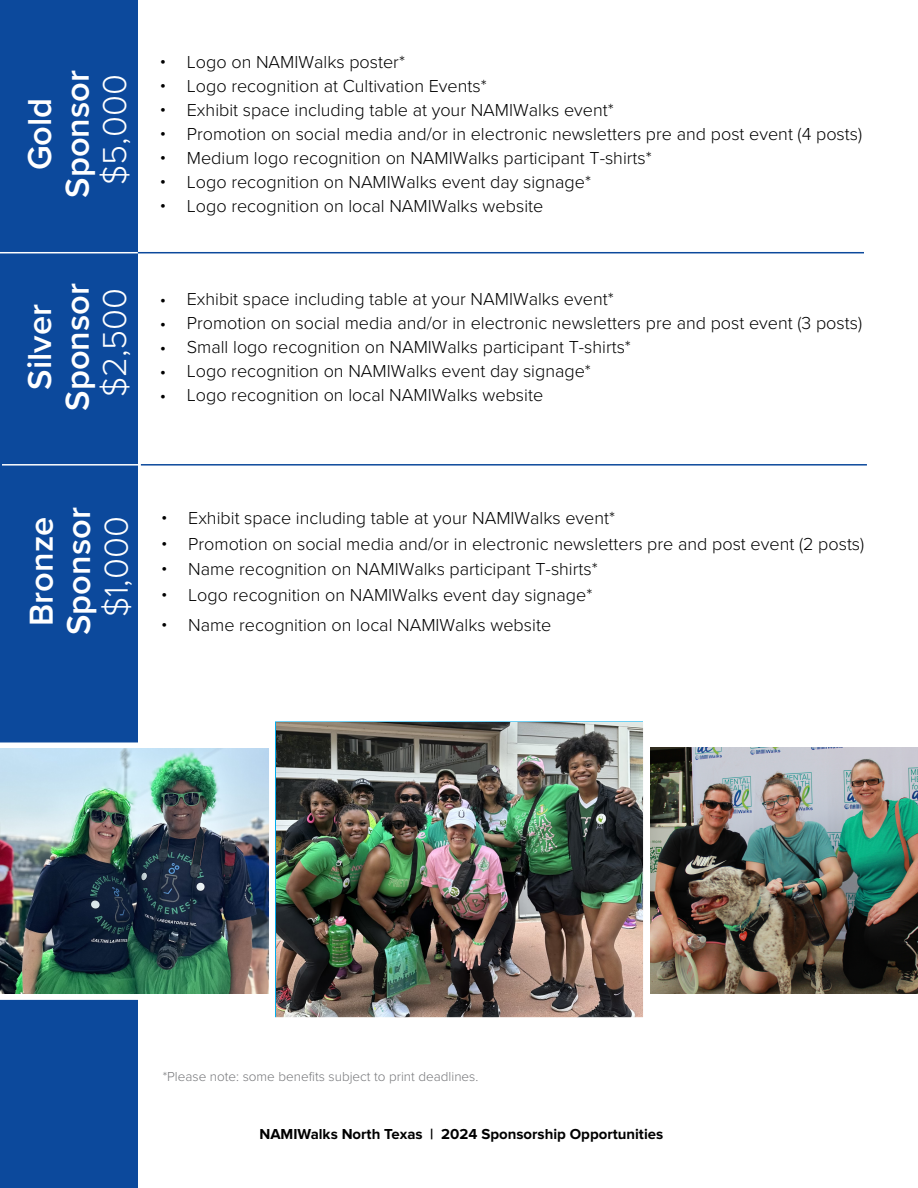
<style>
.page{position:relative;width:918px;height:1188px;background:#fff}
.page>*{position:absolute;margin:0;border:0;box-sizing:border-box;transform-origin:0 0}
.t1{font:600 34.35px/37.5px "Proxima Nova";color:#fff;text-align:center}
.t2{font:300 34.35px "Proxima Nova";color:#fff}
.t3{font:300 18px "Proxima Nova";color:#000}
.t4{font:700 15px "Proxima Nova";color:#000}
.t5{font:300 13.5px "Proxima Nova";color:#77787b}
</style>
<div class="page">
<div style="left:0;top:0;width:138px;height:593px;background:#0c499c"></div>
<div style="left:0;top:561px;width:138px;height:627px;background:#0c499c"></div>
<hr style="left:0;top:252px;width:138px;height:1px;background:#fff">
<hr style="left:138px;top:252px;width:726px;height:1px;background:#0c499c">
<div style="left:0;top:742px;width:917px;height:6px;background:#fff"></div>
<div style="left:0;top:994px;width:918px;height:6px;background:#fff"></div>
<img style="left:276px;top:723px;width:366px;height:294px">
<div style="left:268px;top:714px;width:382px;height:311px;border:7px solid #fff"></div>
<hr style="left:3px;top:464px;width:138px;height:2px;background:#fff">
<hr style="left:141px;top:464px;width:726px;height:2px;background:#0c499c">
<img style="left:0;top:749px;width:269px;height:245px">
<img style="left:651px;top:747px;width:267px;height:247px">
<h1 class="t1" style="left:20px;top:198px;width:129px;rotate:-90deg">Gold<br>Sponsor</h1>
<h1 class="t2" style="left:89px;top:185px;width:112px;rotate:-90deg">$5,000</h1>
<h1 class="t1" style="left:20px;top:411px;width:129px;rotate:-90deg">Silver<br>Sponsor</h1>
<h1 class="t2" style="left:89px;top:397px;width:111px;rotate:-90deg">$2,500</h1>
<p class="t3" style="left:160px;top:49px;width:247px">• Logo on NAMIWalks poster*</p>
<p class="t3" style="left:160px;top:73px;width:328px">• Logo recognition at Cultivation Events*</p>
<p class="t3" style="left:160px;top:97px;width:455px">• Exhibit space including table at your NAMIWalks event*</p>
<p class="t3" style="left:160px;top:121px;width:704px">• Promotion on social media and/or in electronic newsletters pre and post event (4 posts)</p>
<p class="t3" style="left:160px;top:145px;width:494px">• Medium logo recognition on NAMIWalks participant T-shirts*</p>
<p class="t3" style="left:160px;top:169px;width:433px">• Logo recognition on NAMIWalks event day signage*</p>
<p class="t3" style="left:160px;top:193px;width:385px">• Logo recognition on local NAMIWalks website</p>
<p class="t3" style="left:160px;top:286px;width:455px">• Exhibit space including table at your NAMIWalks event*</p>
<p class="t3" style="left:160px;top:310px;width:704px">• Promotion on social media and/or in electronic newsletters pre and post event (3 posts)</p>
<p class="t3" style="left:160px;top:334px;width:473px">• Small logo recognition on NAMIWalks participant T-shirts*</p>
<p class="t3" style="left:160px;top:358px;width:433px">• Logo recognition on NAMIWalks event day signage*</p>
<p class="t3" style="left:160px;top:382px;width:385px">• Logo recognition on local NAMIWalks website</p>
<h1 class="t1" style="left:22px;top:635px;width:129px;text-align:left;rotate:-90deg">Bronze<br>Sponsor</h1>
<h1 class="t2" style="left:91px;top:617px;width:103px;rotate:-90deg">$1,000</h1>
<p class="t3" style="left:161px;top:505px;width:455px">• Exhibit space including table at your NAMIWalks event*</p>
<p class="t3" style="left:161px;top:530px;width:705px">• Promotion on social media and/or in electronic newsletters pre and post event (2 posts)</p>
<p class="t3" style="left:161px;top:556px;width:438px">• Name recognition on NAMIWalks participant T-shirts*</p>
<p class="t3" style="left:161px;top:581px;width:433px">• Logo recognition on NAMIWalks event day signage*</p>
<p class="t3" style="left:161px;top:611px;width:391px">• Name recognition on local NAMIWalks website</p>
<p class="t5" style="left:163px;top:1066px;width:317px">*Please note: some benefits subject to print deadlines.</p>
<p class="t4" style="left:259px;top:1125px;width:405px">NAMIWalks North Texas | 2024 Sponsorship Opportunities</p>
</div>
